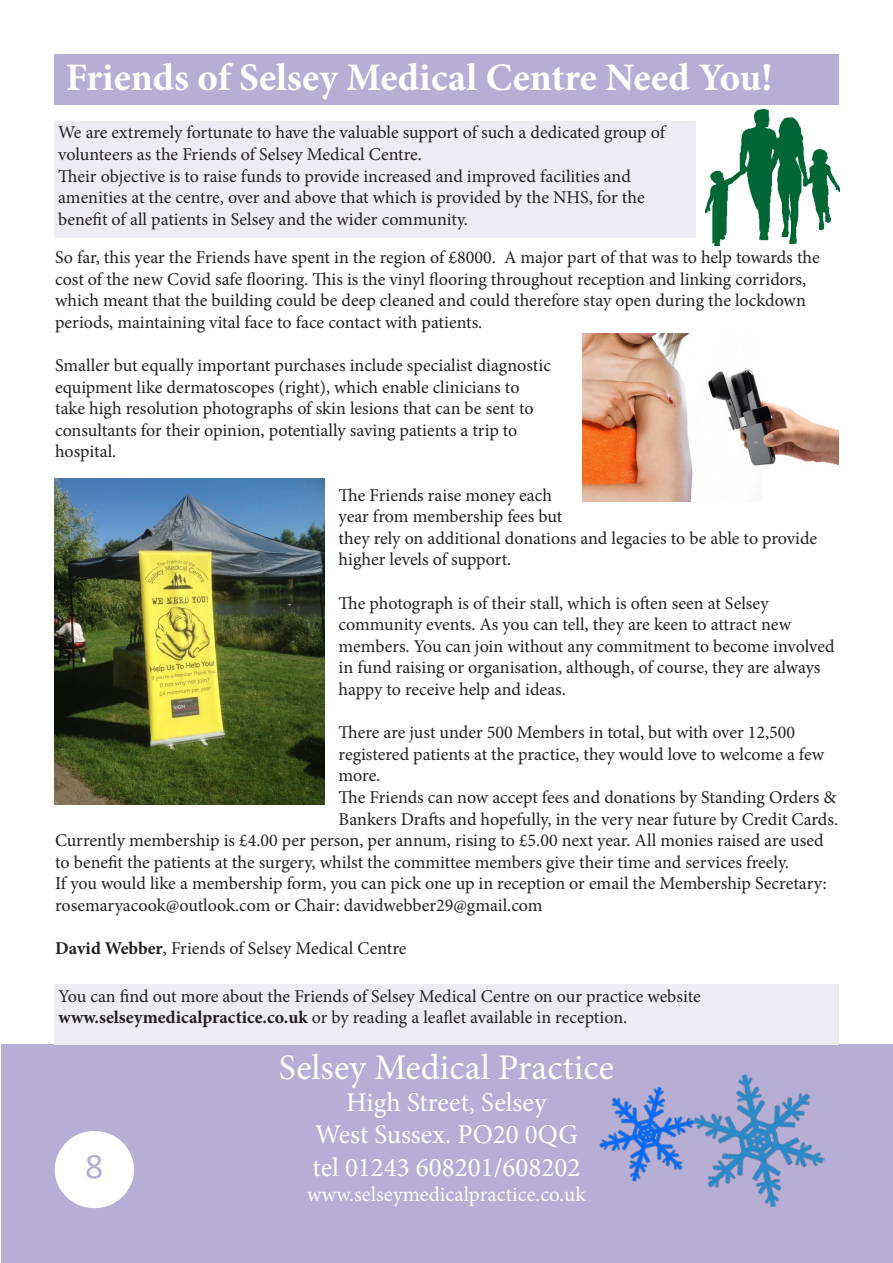
<style>
.page{position:relative;width:893px;height:1263px;background:#fff}
.page>*{position:absolute;margin:0;border:0;box-sizing:border-box;transform-origin:0 0}
.t1{font:700 39px "Minion Pro";color:#fff}
.t2{font:36px "Minion Pro";color:#fff}
.t3{font:36px "Calibri";color:#b6aed5}
.t4{font:27px/32.4px "Minion Pro";color:#fff;text-align:center}
.t5{font:21px "Minion Pro";color:#fff}
.t6{font:18px/21.6px "Minion Pro";color:#231f20}
.s1{font-weight:700}
</style>
<div class="page">
<div style="left:1px;top:1045px;width:891px;height:218px;background:#b6aed5"></div>
<div style="left:55px;top:1131px;width:79px;height:77px;background:#fff;border-radius:50%"></div>
<div style="left:54px;top:54px;width:785px;height:51px;background:#b6aed5"></div>
<img style="left:706px;top:110px;width:133px;height:135px">
<div style="left:54px;top:984px;width:785px;height:61px;background:#edecf5"></div>
<div style="left:54px;top:121px;width:641px;height:117px;background:#edecf5"></div>
<img style="left:54px;top:478px;width:270px;height:326px">
<img style="left:583px;top:334px;width:256px;height:167px">
<img style="left:702px;top:1074px;width:123px;height:133px">
<img style="left:599px;top:1087px;width:103px;height:95px">
<h1 class="t1" style="left:66px;top:50px;width:708px">Friends of Selsey Medical Centre Need You!</h1>
<p class="t6" style="left:58px;top:122px;width:608px">We are extremely fortunate to have the valuable support of such a dedicated group of volunteers as the Friends of Selsey Medical Centre.<br>Their objective is to raise funds to provide increased and improved facilities and amenities at the centre, over and above that which is provided by the NHS, for the benefit of all patients in Selsey and the wider community.</p>
<p class="t6" style="left:55px;top:246px;width:766px">So far, this year the Friends have spent in the region of £8000. A major part of that was to help towards the cost of the new Covid safe flooring. This is the vinyl flooring throughout reception and linking corridors, which meant that the building could be deep cleaned and could therefore stay open during the lockdown periods, maintaining vital face to face contact with patients.</p>
<p class="t6" style="left:55px;top:354px;width:497px">Smaller but equally important purchases include specialist diagnostic equipment like dermatoscopes (right), which enable clinicians to take high resolution photographs of skin lesions that can be sent to consultants for their opinion, potentially saving patients a trip to hospital.</p>
<p class="t6" style="left:339px;top:484px;width:480px">The Friends raise money each<br>year from membership fees but<br>they rely on additional donations and legacies to be able to provide higher levels of support.</p>
<p class="t6" style="left:339px;top:592px;width:498px">The photograph is of their stall, which is often seen at Selsey community events. As you can tell, they are keen to attract new members. You can join without any commitment to become involved in fund raising or organisation, although, of course, they are always happy to receive help and ideas.</p>
<p class="t6" style="left:339px;top:722px;width:458px">There are just under 500 Members in total, but with over 12,500</p>
<p class="t6" style="left:339px;top:743px;width:487px">registered patients at the practice, they would love to welcome a few</p>
<p class="t6" style="left:339px;top:765px;width:43px">more.</p>
<p class="t6" style="left:339px;top:786px;width:499px">The Friends can now accept fees and donations by Standing Orders &amp;</p>
<p class="t6" style="left:339px;top:808px;width:501px">Bankers Drafts and hopefully, in the very near future by Credit Cards.</p>
<p class="t6" style="left:55px;top:830px;width:770px">Currently membership is £4.00 per person, per annum, rising to £5.00 next year. All monies raised are used</p>
<p class="t6" style="left:55px;top:851px;width:735px">to benefit the patients at the surgery, whilst the committee members give their time and services freely.</p>
<p class="t6" style="left:55px;top:873px;width:773px">If you would like a membership form, you can pick one up in reception or email the Membership Secretary:</p>
<p class="t6" style="left:55px;top:894px;width:489px">rosemaryacook@outlook.com or Chair: davidwebber29@gmail.com</p>
<p class="t6" style="left:55px;top:938px;width:353px"><span class="s1">David Webber</span>, Friends of Selsey Medical Centre</p>
<p class="t6" style="left:59px;top:985px;width:644px">You can find out more about the Friends of Selsey Medical Centre on our practice website <span class="s1">www.selseymedicalpractice.co.uk</span> or by reading a leaflet available in reception.</p>
<h2 class="t3" style="left:85px;top:1143px;width:20px">8</h2>
<h2 class="t2" style="left:279px;top:1043px;width:337px">Selsey Medical Practice</h2>
<h3 class="t4" style="left:313px;top:1086px;width:269px">High Street, Selsey<br>West Sussex. PO20 0QG tel 01243 608201/608202</h3>
<p class="t5" style="left:307px;top:1180px;width:280px">www.selseymedicalpractice.co.uk</p>
</div>
